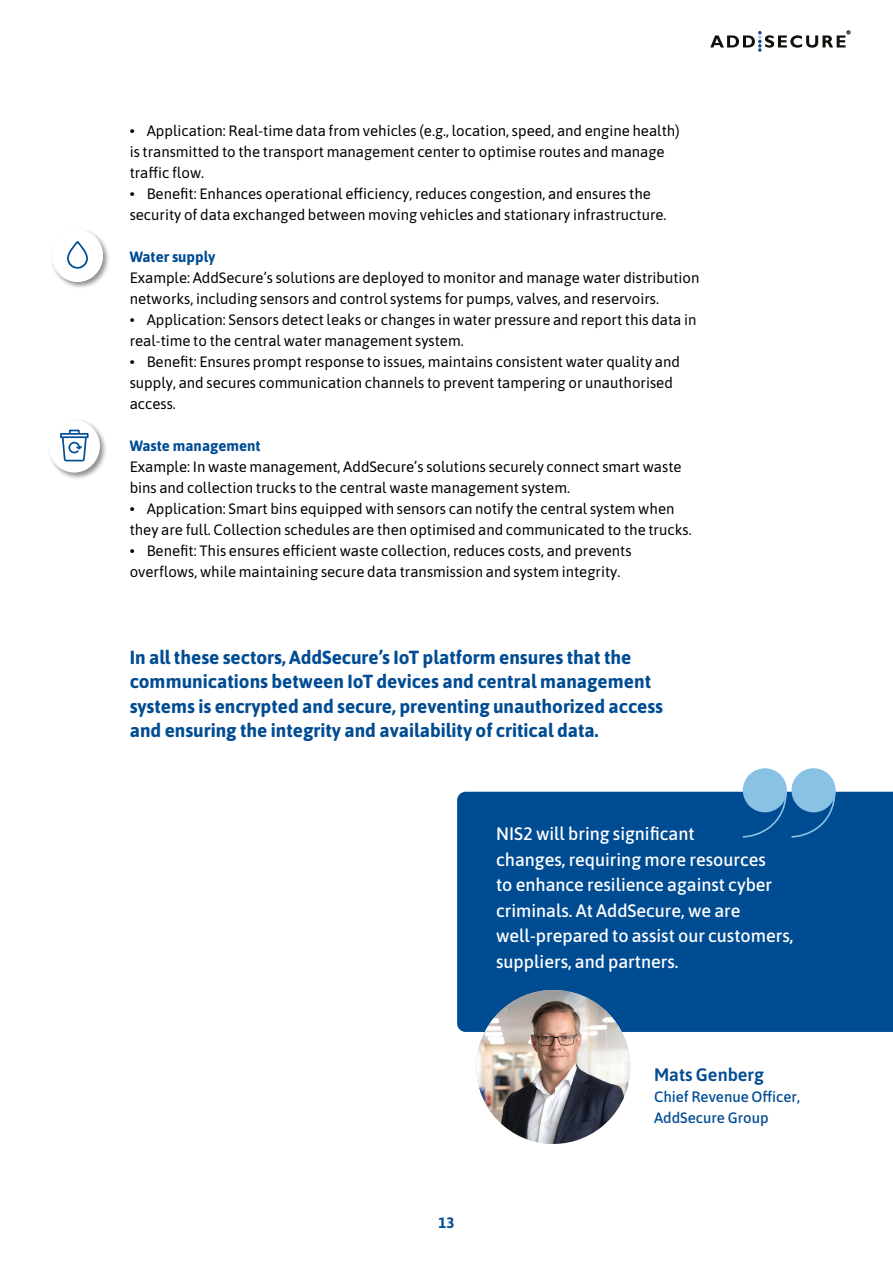
<style>
.page{position:relative;width:893px;height:1263px;background:#fff}
.page>*{position:absolute;margin:0;border:0;box-sizing:border-box;transform-origin:0 0}
.t1{font:700 18.9px/24.3px "Asap";color:#004c93}
.t2{font:500 18px/25.5px "Asap";color:#fff}
.t3{font:600 18px "Asap";color:#004c93}
.t4{font:15px/21px "Asap";color:#000}
.t5{font:500 15px/21px "Asap";color:#004c93}
.t6{font:700 15px "Asap";color:#004c93}
</style>
<div class="page">
<svg style="left:710px;top:31px;width:140px;height:21px"></svg>
<div style="left:50px;top:228px;width:60px;height:61px;background:#000;opacity:.43"></div>
<svg style="left:52px;top:230px;width:51px;height:52px"></svg>
<div style="left:47px;top:418px;width:60px;height:62px;background:#000;opacity:.43"></div>
<svg style="left:49px;top:420px;width:51px;height:53px"></svg>
<div style="left:49px;top:420px;width:51px;height:51px;background:#fff;border-radius:50%"></div>
<svg style="left:60px;top:430px;width:29px;height:31px"></svg>
<div style="left:457px;top:792px;width:436px;height:240px;background:#004c93"></div>
<div style="left:743px;top:768px;width:44px;height:44px;background:#8ac2e6;border-radius:50%"></div>
<div style="left:791px;top:768px;width:45px;height:44px;background:#8ac2e6;border-radius:50%"></div>
<svg style="left:741px;top:789px;width:95px;height:49px"></svg>
<img style="left:476px;top:990px;width:154px;height:154px;border-radius:77px">
<p class="t4" style="left:130px;top:119px;width:552px">• Application: Real-time data from vehicles (e.g., location, speed, and engine health) is transmitted to the transport management center to optimise routes and manage traffic flow.</p>
<p class="t4" style="left:130px;top:182px;width:538px">• Benefit: Enhances operational efficiency, reduces congestion, and ensures the security of data exchanged between moving vehicles and stationary infrastructure.</p>
<p class="t6" style="left:130px;top:246px;width:87px">Water supply</p>
<p class="t4" style="left:130px;top:266px;width:571px">Example: AddSecure’s solutions are deployed to monitor and manage water distribution networks, including sensors and control systems for pumps, valves, and reservoirs.</p>
<p class="t4" style="left:130px;top:308px;width:568px">• Application: Sensors detect leaks or changes in water pressure and report this data in real-time to the central water management system.</p>
<p class="t4" style="left:130px;top:350px;width:552px">• Benefit: Ensures prompt response to issues, maintains consistent water quality and supply, and secures communication channels to prevent tampering or unauthorised access.</p>
<p class="t6" style="left:130px;top:435px;width:133px">Waste management</p>
<p class="t4" style="left:130px;top:455px;width:553px">Example: In waste management, AddSecure’s solutions securely connect smart waste bins and collection trucks to the central waste management system.</p>
<p class="t4" style="left:130px;top:497px;width:563px">• Application: Smart bins equipped with sensors can notify the central system when they are full. Collection schedules are then optimised and communicated to the trucks.</p>
<p class="t4" style="left:130px;top:539px;width:503px">• Benefit: This ensures efficient waste collection, reduces costs, and prevents overflows, while maintaining secure data transmission and system integrity.</p>
<p class="t1" style="left:130px;top:644px;width:535px">In all these sectors, AddSecure’s IoT platform ensures that the communications between IoT devices and central management systems is encrypted and secure, preventing unauthorized access and ensuring the integrity and availability of critical data.</p>
<p class="t2" style="left:496px;top:820px;width:299px">NIS2 will bring significant<br>changes, requiring more resources<br>to enhance resilience against cyber criminals. At AddSecure, we are well-prepared to assist our customers, suppliers, and partners.</p>
<p class="t6" style="left:438px;top:1212px;width:18px">13</p>
<p class="t3" style="left:654px;top:1062px;width:111px">Mats Genberg</p>
<p class="t5" style="left:654px;top:1085px;width:147px">Chief Revenue Officer,<br>AddSecure Group</p>
</div>
